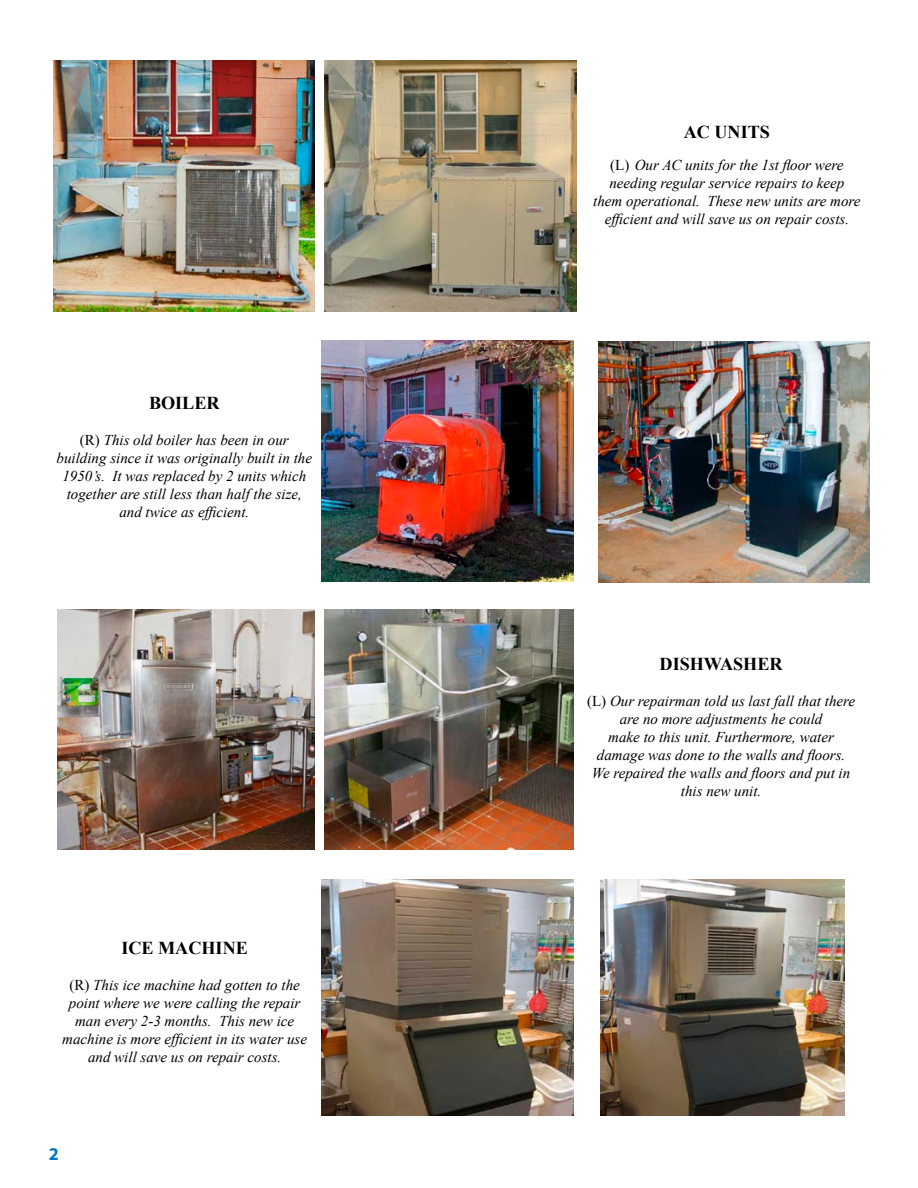
<style>
.page{position:relative;width:918px;height:1188px;background:#fff}
.page>*{position:absolute;margin:0;border:0;box-sizing:border-box;transform-origin:0 0}
.t1{font:700 18.15px "Times New Roman";color:#000}
.t2{font:700 18px "Myriad Pro";color:#0078c1}
.t3{font:italic 15px/18px "Times New Roman";color:#000;text-align:center}
.s1{font-style:normal}
</style>
<div class="page">
<img style="left:321px;top:340px;width:252px;height:241px">
<img style="left:58px;top:609px;width:257px;height:241px">
<img style="left:321px;top:879px;width:252px;height:237px">
<img style="left:598px;top:342px;width:271px;height:241px">
<img style="left:325px;top:609px;width:248px;height:241px">
<img style="left:600px;top:879px;width:245px;height:237px">
<img style="left:54px;top:60px;width:261px;height:251px">
<img style="left:325px;top:60px;width:252px;height:251px">
<p class="t1" style="left:149px;top:391px;width:72px">BOILER</p>
<p class="t3" style="left:57px;top:431px;width:257px"><span class="s1">(R)</span> This old boiler has been in our building since it was originally built in the 1950’s. It was replaced by 2 units which together are still less than half the size, and twice as efficient.</p>
<p class="t1" style="left:121px;top:935px;width:128px">ICE MACHINE</p>
<p class="t3" style="left:62px;top:975px;width:246px"><span class="s1">(R)</span> This ice machine had gotten to the point where we were calling the repair man every 2-3 months. This new ice machine is more efficient in its water use and will save us on repair costs.</p>
<p class="t2" style="left:49px;top:1143px;width:11px">2</p>
<p class="t1" style="left:684px;top:120px;width:88px">AC UNITS</p>
<p class="t3" style="left:593px;top:156px;width:269px"><span class="s1">(L)</span> Our AC units for the 1st floor were needing regular service repairs to keep them operational. These new units are more efficient and will save us on repair costs.</p>
<p class="t1" style="left:660px;top:651px;width:125px">DISHWASHER</p>
<p class="t3" style="left:587px;top:691px;width:270px"><span class="s1">(L)</span> Our repairman told us last fall that there are no more adjustments he could<br>make to this unit. Furthermore, water damage was done to the walls and floors.<br>We repaired the walls and floors and put in this new unit.</p>
</div>
